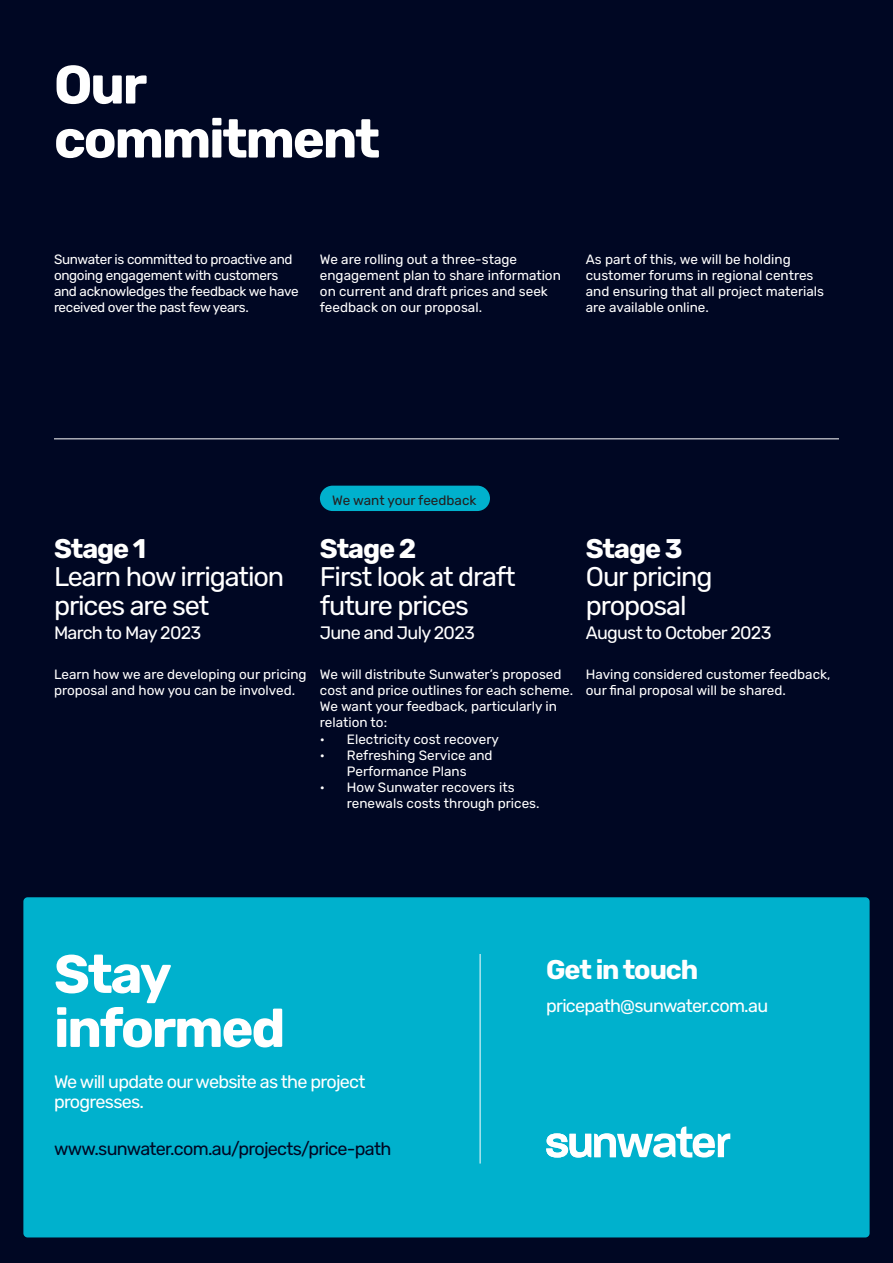
<style>
.page{position:relative;width:893px;height:1263px;background:#000723}
.page>*{position:absolute;margin:0;border:0;box-sizing:border-box;transform-origin:0 0}
.H36{font:700 54px/54px "Rubik";letter-spacing:-.04em;color:#fff}
.H18{font:27px/28.5px "Rubik";letter-spacing:-.04em;color:#fff}
.H18-2{font:700 27px "Rubik";letter-spacing:-.04em;color:#fff}
.H12{font:18px/19.5px "Rubik";letter-spacing:-.04em;color:#fff}
.H12-2{font:18px "Rubik";letter-spacing:-.04em;color:#000723}
.H18-3{font:18px "Rubik";letter-spacing:-.04em;color:#fff}
.Body{font:13.5px/16.2px "Rubik";color:#fff}
.Body-2{font:13.5px/16.2px "Rubik";letter-spacing:-.025em;color:#fff}
.t1{font:13.5px "Rubik";color:#231f20}
.s1{font-weight:700}
</style>
<div class="page">
<div style="left:23px;top:897px;width:847px;height:340px;background:#00b1cd;border-radius:4px"></div>
<svg style="left:546px;top:1126px;width:184px;height:32px"></svg>
<hr style="left:480px;top:954px;width:1px;height:209px;background:#fff">
<hr style="left:54px;top:438px;width:785px;height:1px;background:#fff">
<div style="left:320px;top:486px;width:170px;height:25px;background:#00b1cd;border-radius:13px"></div>
<p class="H36" style="left:54px;top:59px;width:328px">Our commitment</p>
<p class="Body-2" style="left:54px;top:251px;width:246px">Sunwater is committed to proactive and ongoing engagement with customers and acknowledges the feedback we have received over the past few years.</p>
<p class="Body" style="left:320px;top:251px;width:242px">We are rolling out a three-stage engagement plan to share information on current and draft prices and seek feedback on our proposal.</p>
<p class="Body" style="left:586px;top:251px;width:240px">As part of this, we will be holding customer forums in regional centres and ensuring that all project materials are available online.</p>
<p class="H18" style="left:54px;top:535px;width:232px"><span class="s1">Stage 1<br></span>Learn how irrigation prices are set</p>
<p class="H12" style="left:54px;top:623px;width:149px">March to May 2023</p>
<p class="Body" style="left:54px;top:666px;width:254px">Learn how we are developing our pricing proposal and how you can be involved.</p>
<p class="t1" style="left:332px;top:492px;width:146px">We want your feedback</p>
<p class="H18" style="left:320px;top:535px;width:197px"><span class="s1">Stage 2<br></span>First look at draft future prices</p>
<p class="H12" style="left:320px;top:623px;width:157px">June and July 2023</p>
<p class="Body" style="left:320px;top:666px;width:255px">We will distribute Sunwater’s proposed cost and price outlines for each scheme.<br>We want your feedback, particularly in relation to:</p>
<p class="Body" style="left:320px;top:731px;width:181px">• Electricity cost recovery</p>
<p class="Body" style="left:320px;top:747px;width:174px;text-align:center">• Refreshing Service and<br>Performance Plans</p>
<p class="Body" style="left:347px;top:780px;width:194px;text-indent:-27px">• How Sunwater recovers its renewals costs through prices.</p>
<p class="H18" style="left:586px;top:535px;width:128px"><span class="s1">Stage 3<br></span>Our pricing proposal</p>
<p class="H12" style="left:586px;top:623px;width:187px">August to October 2023</p>
<p class="Body" style="left:586px;top:666px;width:246px">Having considered customer feedback, our final proposal will be shared.</p>
<p class="H36" style="left:54px;top:949px;width:233px">Stay informed</p>
<p class="H18-2" style="left:546px;top:954px;width:154px">Get in touch</p>
<p class="H18-3" style="left:546px;top:995px;width:223px">pricepath@sunwater.com.au</p>
<p class="H12" style="left:54px;top:1072px;width:313px">We will update our website as the project progresses.</p>
<p class="H12-2" style="left:54px;top:1139px;width:339px">www.sunwater.com.au/projects/price-path</p>
</div>
